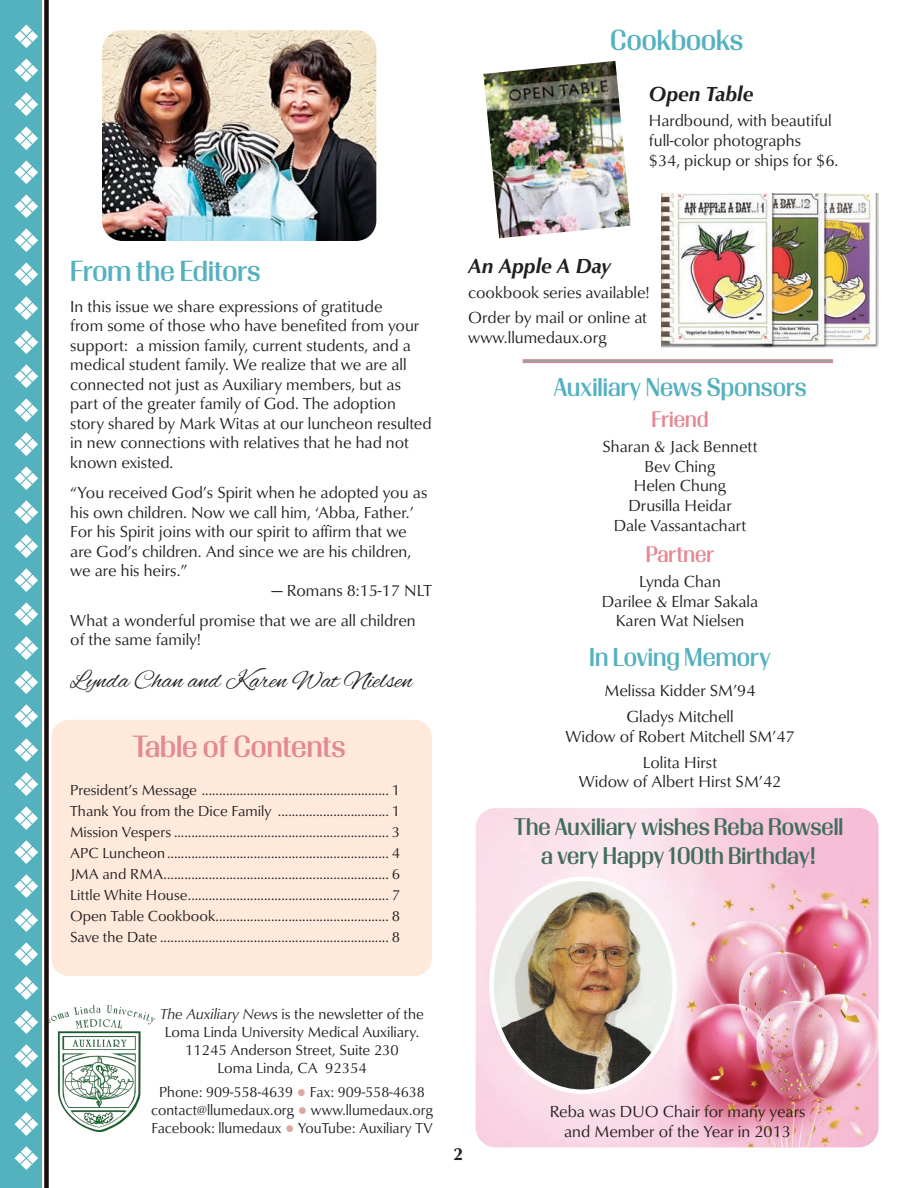
<style>
.page{position:relative;width:918px;height:1188px;background:#fff}
.page>*{position:absolute;margin:0;border:0;box-sizing:border-box;transform-origin:0 0}
.t1{font:500 28.5px "Timonium";letter-spacing:-.005em;color:#e48894}
.t2{font:500 27px "Timonium";color:#54b1be}
.t3{font:25.5px "Alex Brush";color:#231f20}
.t4{font:500 24px "Timonium";color:#54b1be}
.t5{font:500 22.35px/29.4px "Timonium";color:#426d5d;text-align:center}
.t6{font:italic 700 21px "Classico URW";color:#231f20}
.t7{font:500 21px "Timonium";color:#e48894}
.t8{font:700 18px "Classico URW";color:#231f20}
.t9{font:16.5px/19.5px "Classico URW";color:#231f20}
.t10{font:15px/18px "Classico URW";color:#231f20;text-align:center}
.s1{font-style:italic}
.s2{color:#dca89f}
</style>
<div class="page">
<img style="left:476px;top:808px;width:403px;height:339px">
<div style="left:51px;top:720px;width:381px;height:256px;background:#fee9db;border-radius:18px"></div>
<svg style="left:523px;top:359px;width:310px;height:4px"></svg>
<img style="left:662px;top:194px;width:217px;height:154px">
<img style="left:483px;top:61px;width:148px;height:177px">
<img style="left:49px;top:1004px;width:107px;height:127px">
<img style="left:102px;top:30px;width:274px;height:211px">
<img style="left:492px;top:879px;width:183px;height:213px">
<div style="left:489px;top:877px;width:188px;height:217px;border:4px solid #fff;border-radius:50%"></div>
<div style="left:0;top:0;width:41px;height:1188px;background:#54b1be"></div>
<svg style="left:15px;top:296px;width:23px;height:24px"></svg>
<svg style="left:15px;top:330px;width:23px;height:24px"></svg>
<svg style="left:15px;top:364px;width:23px;height:24px"></svg>
<svg style="left:15px;top:398px;width:23px;height:24px"></svg>
<svg style="left:15px;top:432px;width:23px;height:24px"></svg>
<svg style="left:15px;top:466px;width:23px;height:24px"></svg>
<svg style="left:15px;top:500px;width:23px;height:24px"></svg>
<svg style="left:15px;top:534px;width:23px;height:24px"></svg>
<svg style="left:15px;top:568px;width:23px;height:24px"></svg>
<svg style="left:15px;top:25px;width:23px;height:23px"></svg>
<svg style="left:15px;top:59px;width:23px;height:23px"></svg>
<svg style="left:15px;top:92px;width:23px;height:24px"></svg>
<svg style="left:15px;top:126px;width:23px;height:24px"></svg>
<svg style="left:15px;top:160px;width:23px;height:24px"></svg>
<svg style="left:15px;top:194px;width:23px;height:24px"></svg>
<svg style="left:15px;top:228px;width:23px;height:24px"></svg>
<svg style="left:15px;top:262px;width:23px;height:24px"></svg>
<svg style="left:15px;top:908px;width:23px;height:24px"></svg>
<svg style="left:15px;top:602px;width:23px;height:24px"></svg>
<svg style="left:15px;top:636px;width:23px;height:24px"></svg>
<svg style="left:15px;top:670px;width:23px;height:24px"></svg>
<svg style="left:15px;top:704px;width:23px;height:24px"></svg>
<svg style="left:15px;top:738px;width:23px;height:24px"></svg>
<svg style="left:15px;top:772px;width:23px;height:24px"></svg>
<svg style="left:15px;top:806px;width:23px;height:24px"></svg>
<svg style="left:15px;top:840px;width:23px;height:24px"></svg>
<svg style="left:15px;top:874px;width:23px;height:24px"></svg>
<svg style="left:15px;top:1044px;width:23px;height:24px"></svg>
<svg style="left:15px;top:1078px;width:23px;height:24px"></svg>
<svg style="left:15px;top:1112px;width:23px;height:24px"></svg>
<svg style="left:15px;top:1146px;width:23px;height:24px"></svg>
<svg style="left:15px;top:942px;width:23px;height:24px"></svg>
<svg style="left:15px;top:976px;width:23px;height:24px"></svg>
<svg style="left:15px;top:1010px;width:23px;height:24px"></svg>
<div style="left:44px;top:0;width:5px;height:1188px;background:#180e0f"></div>
<p class="t2" style="left:610px;top:24px;width:135px">Cookbooks</p>
<p class="t6" style="left:649px;top:78px;width:106px">Open Table</p>
<p class="t9" style="left:649px;top:110px;width:184px">Hardbound, with beautiful full-color photographs</p>
<p class="t9" style="left:649px;top:150px;width:191px">$34, pickup or ships for $6.</p>
<p class="t2" style="left:70px;top:255px;width:192px">From the Editors</p>
<p class="t9" style="left:70px;top:296px;width:363px">In this issue we share expressions of gratitude<br>from some of those who have benefited from your support: a mission family, current students, and a medical student family. We realize that we are all connected not just as Auxiliary members, but as part of the greater family of God. The adoption story shared by Mark Witas at our luncheon resulted in new connections with relatives that he had not known existed.</p>
<p class="t9" style="left:70px;top:482px;width:359px">“You received God’s Spirit when he adopted you as his own children. Now we call him, ‘Abba, Father.’ For his Spirit joins with our spirit to affirm that we are God’s children. And since we are his children, we are his heirs.”</p>
<p class="t9" style="left:272px;top:579px;width:162px">— Romans 8:15-17 NLT</p>
<p class="t9" style="left:70px;top:610px;width:347px">What a wonderful promise that we are all children of the same family!</p>
<p class="t3" style="left:70px;top:666px;width:344px">Lynda Chan and Karen Wat Nielsen</p>
<p class="t1" style="left:133px;top:730px;width:215px">Table of Contents</p>
<p class="t10" style="left:70px;top:781px;width:332px">President’s Message ...................................................... 1</p>
<p class="t10" style="left:70px;top:802px;width:331px">Thank You from the Dice Family ................................ 1</p>
<p class="t10" style="left:70px;top:823px;width:331px">Mission Vespers .............................................................. 3</p>
<p class="t10" style="left:70px;top:844px;width:331px">APC Luncheon................................................................ 4</p>
<p class="t10" style="left:70px;top:865px;width:331px">JMA and RMA................................................................. 6</p>
<p class="t10" style="left:70px;top:886px;width:331px">Little White House.......................................................... 7</p>
<p class="t10" style="left:70px;top:907px;width:331px">Open Table Cookbook.................................................. 8</p>
<p class="t10" style="left:70px;top:928px;width:331px">Save the Date .................................................................. 8</p>
<p class="t6" style="left:468px;top:250px;width:144px">An Apple A Day</p>
<p class="t9" style="left:468px;top:282px;width:183px">cookbook series available!</p>
<p class="t9" style="left:468px;top:307px;width:180px">Order by mail or online at www.llumedaux.org</p>
<p class="t4" style="left:553px;top:373px;width:255px">Auxiliary News Sponsors</p>
<p class="t7" style="left:651px;top:407px;width:59px">Friend</p>
<p class="t9" style="left:603px;top:436px;width:156px">Sharan &amp; Jack Bennett</p>
<p class="t9" style="left:645px;top:456px;width:72px">Bev Ching</p>
<p class="t9" style="left:634px;top:475px;width:94px">Helen Chung</p>
<p class="t9" style="left:628px;top:495px;width:105px">Drusilla Heidar</p>
<p class="t9" style="left:614px;top:515px;width:134px">Dale Vassantachart</p>
<p class="t7" style="left:646px;top:542px;width:70px">Partner</p>
<p class="t9" style="left:639px;top:571px;width:83px">Lynda Chan</p>
<p class="t9" style="left:602px;top:591px;width:158px">Darilee &amp; Elmar Sakala</p>
<p class="t9" style="left:616px;top:610px;width:130px">Karen Wat Nielsen</p>
<p class="t4" style="left:589px;top:643px;width:183px">In Loving Memory</p>
<p class="t9" style="left:605px;top:680px;width:153px">Melissa Kidder SM’94</p>
<p class="t9" style="left:626px;top:706px;width:109px">Gladys Mitchell</p>
<p class="t9" style="left:565px;top:726px;width:231px">Widow of Robert Mitchell SM’47</p>
<p class="t9" style="left:643px;top:752px;width:76px">Lolita Hirst</p>
<p class="t9" style="left:579px;top:771px;width:204px">Widow of Albert Hirst SM’42</p>
<p class="t5" style="left:514px;top:812px;width:331px">The Auxiliary wishes Reba Rowsell a very Happy 100th Birthday!</p>
<p class="t10" style="left:160px;top:1004px;width:265px"><span class="s1">The Auxiliary New</span>s is the newsletter of the<br>Loma Linda University Medical Auxiliary.</p>
<p class="t10" style="left:185px;top:1040px;width:215px">11245 Anderson Street, Suite 230<br>Loma Linda, CA 92354</p>
<p class="t10" style="left:151px;top:1082px;width:283px">Phone: 909-558-4639 <span class="s2">●</span> Fax: 909-558-4638 contact@llumedaux.org <span class="s2">●</span> www.llumedaux.org</p>
<p class="t10" style="left:151px;top:1118px;width:283px">Facebook: llumedaux <span class="s2">●</span> YouTube: Auxiliary TV</p>
<p class="t8" style="left:454px;top:1141px;width:11px">2</p>
<p class="t9" style="left:550px;top:1101px;width:257px;text-align:center">Reba was DUO Chair for many years and Member of the Year in 2013</p>
</div>
